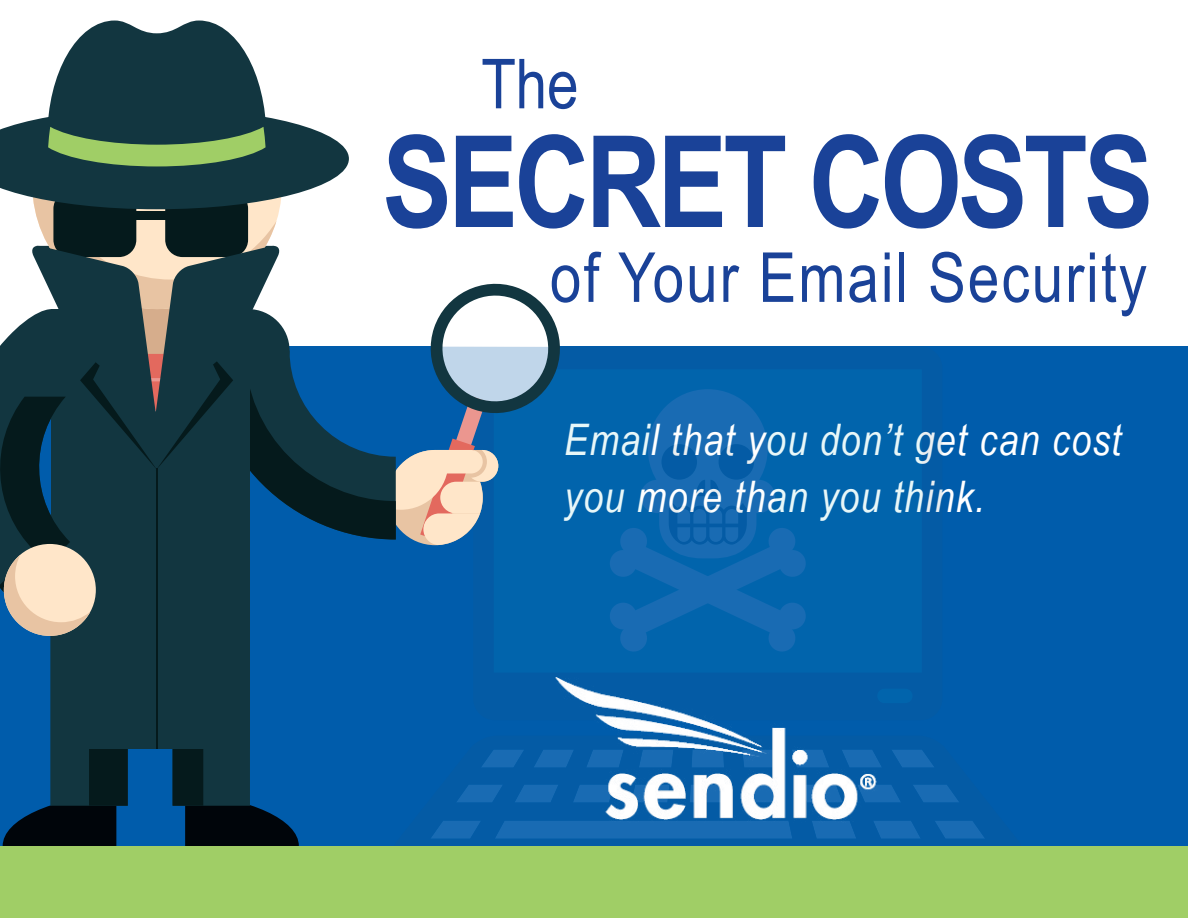
<style>
.page{position:relative;width:1188px;height:918px;background:#fff}
.page>*{position:absolute;margin:0;border:0;box-sizing:border-box;transform-origin:0 0}
.t1{font:700 127.5px "Arial Narrow";letter-spacing:-.03em;color:#1a4298}
.t2{font:69px "Arial Narrow";letter-spacing:.03em;color:#1a4298}
.t3{font:italic 43.5px/57px "Arial Narrow";letter-spacing:.03em;color:#fff}
</style>
<div class="page">
<div style="left:0;top:347px;width:1188px;height:500px;background:#005cab"></div>
<svg style="left:610px;top:389px;width:196px;height:263px"></svg>
<svg style="left:887px;top:750px;width:98px;height:89px"></svg>
<img style="left:568px;top:682px;width:319px;height:157px">
<div style="left:0;top:846px;width:1188px;height:72px;background:#a0ce66"></div>
<svg style="left:35px;top:209px;width:242px;height:35px;background:#f5ddc3"></svg>
<div style="left:165px;top:191px;width:83px;height:66px;background:#051a1c;border-radius:17px"></div>
<div style="left:53px;top:191px;width:83px;height:66px;background:#051a1c;border-radius:17px"></div>
<div style="left:132px;top:212px;width:37px;height:8px;background:#051a1c"></div>
<svg style="left:0;top:21px;width:349px;height:188px"></svg>
<svg style="left:0;top:244px;width:568px;height:602px"></svg>
<h2 class="t2" style="left:481px;top:33px;width:99px">The</h2>
<h1 class="t1" style="left:382px;top:86px;width:773px">SECRET COSTS</h1>
<h2 class="t2" style="left:550px;top:227px;width:599px">of Your Email Security</h2>
<p class="t3" style="left:564px;top:410px;width:559px">Email that you don’t get can cost you more than you think.</p>
</div>
